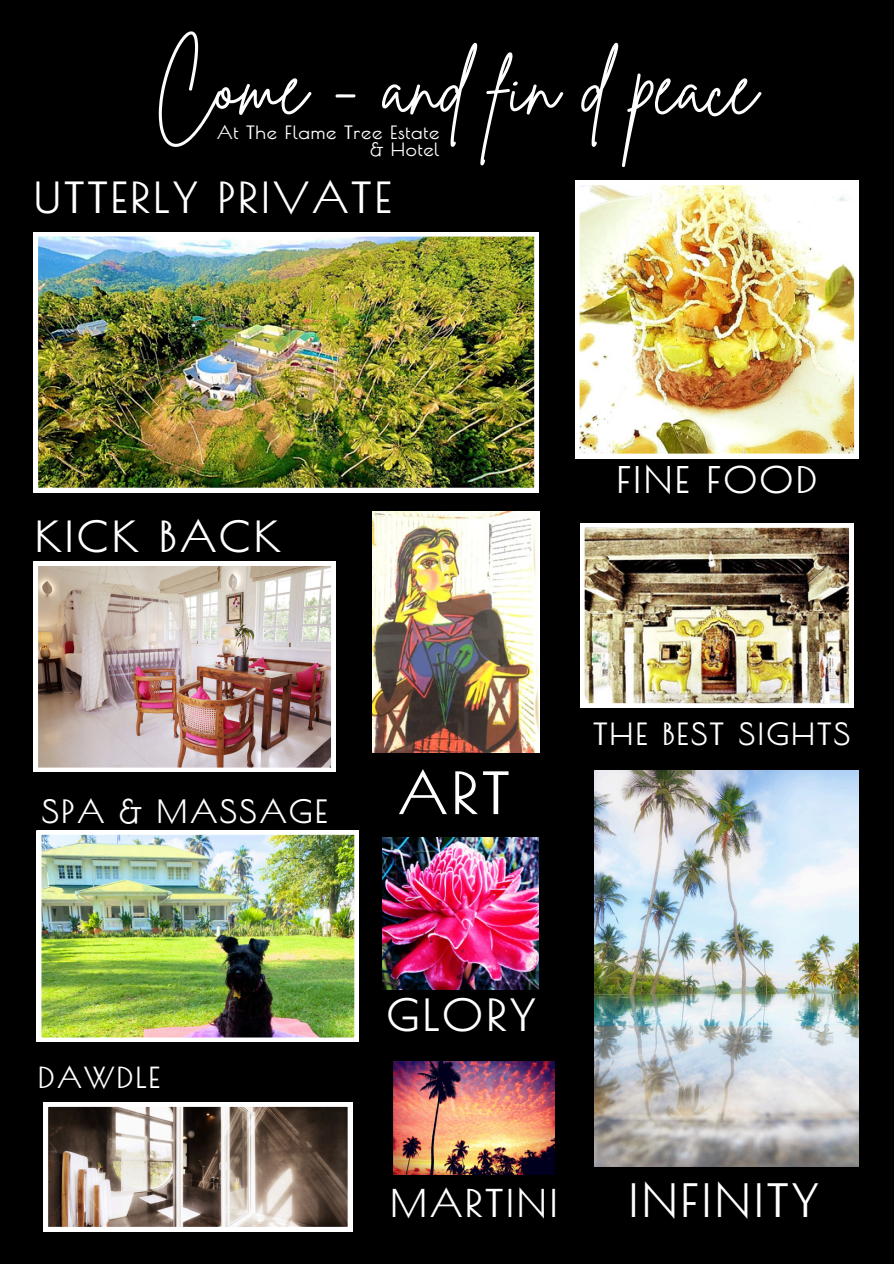
<style>
.page{position:relative;width:894px;height:1264px;background:#fff}
.page>*{position:absolute;margin:0;border:0;box-sizing:border-box;transform-origin:0 0}
.t1{font:79.95px "Brittany Signature";color:#fff}
.t2{font:700 57px "Poiret One";color:#fff}
.t3{font:700 45px "Poiret One";letter-spacing:.065em;color:#fff}
.t4{font:700 43.5px "Poiret One";letter-spacing:.065em;color:#fff}
.t5{font:700 42px "Poiret One";letter-spacing:.065em;color:#fff}
.t6{font:700 37.5px "Poiret One";letter-spacing:.065em;color:#fff}
.t7{font:700 36px "Poiret One";letter-spacing:.065em;color:#fff}
.t8{font:700 31.5px "Poiret One";letter-spacing:.065em;color:#fff}
.t9{font:700 30px "Poiret One";letter-spacing:.065em;color:#fff}
.t10{font:700 28.5px "Poiret One";letter-spacing:.065em;color:#fff}
.t11{font:700 18px/16.8px "Poiret One";letter-spacing:.04em;color:#fff;text-align:right}
</style>
<div class="page">
<div style="left:0;top:0;width:893px;height:1263px;background:#000"></div>
<img style="left:34px;top:232px;width:504px;height:260px">
<img style="left:37px;top:830px;width:322px;height:211px">
<img style="left:34px;top:561px;width:301px;height:211px">
<img style="left:372px;top:511px;width:167px;height:241px">
<img style="left:575px;top:180px;width:283px;height:278px">
<img style="left:594px;top:770px;width:264px;height:396px">
<svg style="left:44px;top:1102px;width:308px;height:129px;background:#958980"></svg>
<img style="left:580px;top:523px;width:273px;height:184px">
<img style="left:382px;top:838px;width:156px;height:151px">
<img style="left:393px;top:1061px;width:161px;height:113px">
<h2 class="t1" style="left:155px;top:34px;width:603px">Come - and fin d peace</h2>
<p class="t11" style="left:217px;top:124px;width:224px">At The Flame Tree Estate &amp; Hotel</p>
<p class="t5" style="left:34px;top:172px;width:359px">UTTERLY PRIVATE</p>
<h5 class="t5" style="left:35px;top:511px;width:247px">KICK BACK</h5>
<p class="t8" style="left:41px;top:793px;width:288px">SPA &amp; MASSAGE</p>
<p class="t2" style="left:397px;top:759px;width:114px">ART</p>
<h3 class="t7" style="left:616px;top:458px;width:202px">FINE FOOD</h3>
<p class="t9" style="left:593px;top:716px;width:259px">THE BEST SIGHTS</p>
<h5 class="t10" style="left:38px;top:1060px;width:124px">DAWDLE</h5>
<p class="t4" style="left:386px;top:988px;width:150px">GLORY</p>
<h3 class="t6" style="left:390px;top:1181px;width:169px">MARTINI</h3>
<h4 class="t3" style="left:628px;top:1174px;width:191px">INFINITY</h4>
</div>
